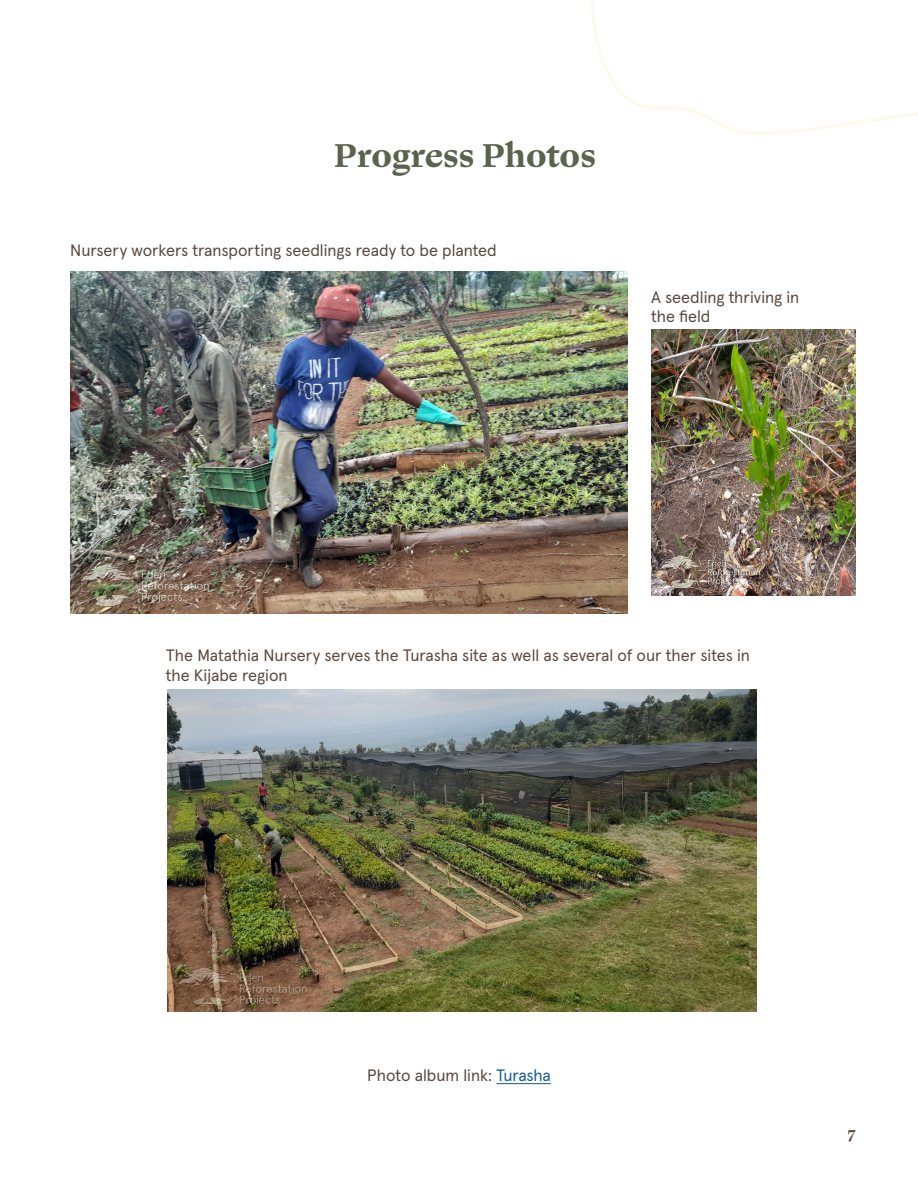
<style>
.page{position:relative;width:918px;height:1188px;background:#fff}
.page>*{position:absolute;margin:0;border:0;box-sizing:border-box;transform-origin:0 0}
.t1{font:700 33px "Ogg Text";color:#5a644d}
.t2{font:16.5px/19.8px "Apercu Pro";color:#594a41}
.t3{font:16.5px "Apercu Pro";color:#594a42}
.t4{font:700 15px "Ogg Text";color:#594a41}
.s1{color:#175d9e}
</style>
<div class="page">
<svg style="left:591px;top:0;width:327px;height:135px"></svg>
<img style="left:167px;top:690px;width:589px;height:322px">
<img style="left:177px;top:967px;width:130px;height:36px">
<img style="left:70px;top:272px;width:558px;height:342px">
<img style="left:651px;top:329px;width:204px;height:266px">
<img style="left:661px;top:555px;width:99px;height:33px">
<hr style="left:496px;top:1083px;width:55px;height:1px;background:#175d9e">
<img style="left:81px;top:564px;width:128px;height:42px">
<p class="t1" style="left:334px;top:134px;width:264px">Progress Photos</p>
<p class="t2" style="left:70px;top:239px;width:428px">Nursery workers transporting seedlings ready to be planted</p>
<p class="t2" style="left:651px;top:286px;width:150px">A seedling thriving in the field</p>
<p class="t2" style="left:166px;top:644px;width:586px">The Matathia Nursery serves the Turasha site as well as several of our ther sites in the Kijabe region</p>
<p class="t3" style="left:367px;top:1063px;width:185px">Photo album link: <span class="s1">Turasha</span></p>
<p class="t4" style="left:848px;top:1124px;width:10px">7</p>
</div>
